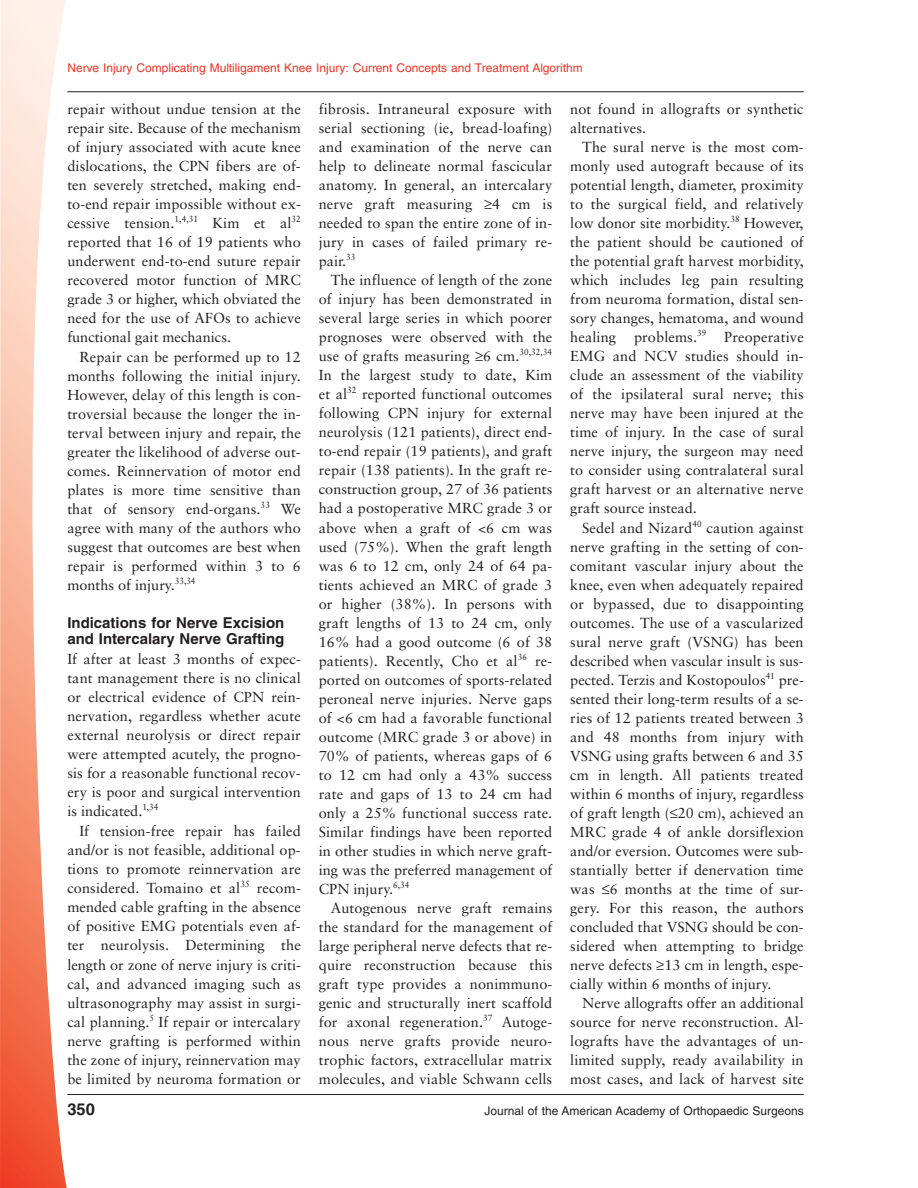
<style>
.page{position:relative;width:918px;height:1188px;background:#fff}
.page>*{position:absolute;margin:0;border:0;box-sizing:border-box;transform-origin:0 0}
.t1{font:700 16.5px "Helvetica";color:#231f20}
.t2{font:700 15px/16.5px "Helvetica";color:#231f20}
.t3{font:14.55px/19px "Sabon";letter-spacing:.005em;color:#231f20;text-align:justify}
.t4{font:12px "Helvetica";color:#ee3424}
.t5{font:12px "Helvetica";color:#231f20}
</style>
<div class="page">
<svg style="left:0;top:0;width:68px;height:1188px"></svg>
<hr style="left:67px;top:91px;width:737px;height:1px;background:#231f20">
<hr style="left:67px;top:1094px;width:737px;height:1px;background:#231f20">
<p class="t4" style="left:67px;top:63px;width:517px">Nerve Injury Complicating Multiligament Knee Injury: Current Concepts and Treatment Algorithm</p>
<p class="t3" style="left:67px;top:101px;width:235px">repair without undue tension at the repair site. Because of the mechanism of injury associated with acute knee dislocations, the CPN fibers are of&shy;ten severely stretched, making end&shy;to-end repair impossible without ex&shy;cessive tension.<sup>1,4,31</sup> Kim et al<sup>32 </sup>reported that 16 of 19 patients who underwent end-to-end suture repair recovered motor function of MRC grade 3 or higher, which obviated the need for the use of AFOs to achieve functional gait mechanics.</p>
<p class="t3" style="left:67px;top:349px;width:235px;text-indent:12px">Repair can be performed up to 12 months following the initial injury.<br>However, delay of this length is con&shy;troversial because the longer the in&shy;terval between injury and repair, the greater the likelihood of adverse out&shy;comes. Reinnervation of motor end plates is more time sensitive than that of sensory end-organs.<sup>33</sup> We agree with many of the authors who suggest that outcomes are best when repair is performed within 3 to 6 months of injury.<sup>33,34</sup></p>
<p class="t2" style="left:67px;top:616px;width:219px">Indications for Nerve Excision and Intercalary Nerve Grafting</p>
<p class="t3" style="left:67px;top:651px;width:235px">If after at least 3 months of expec&shy;tant management there is no clinical or electrical evidence of CPN rein&shy;nervation, regardless whether acute external neurolysis or direct repair were attempted acutely, the progno&shy;sis for a reasonable functional recov&shy;ery is poor and surgical intervention is indicated.<sup>1,34</sup></p>
<p class="t3" style="left:67px;top:823px;width:235px;text-indent:12px">If tension-free repair has failed and/or is not feasible, additional op&shy;tions to promote reinnervation are considered. Tomaino et al<sup>35</sup> recom&shy;mended cable grafting in the absence of positive EMG potentials even af&shy;ter neurolysis. Determining the length or zone of nerve injury is criti&shy;cal, and advanced imaging such as ultrasonography may assist in surgi&shy;cal planning.<sup>5</sup> If repair or intercalary nerve grafting is performed within the zone of injury, reinnervation may be limited by neuroma formation or</p>
<p class="t3" style="left:319px;top:101px;width:235px">fibrosis. Intraneural exposure with serial sectioning (ie, bread-loafing) and examination of the nerve can help to delineate normal fascicular anatomy. In general, an intercalary nerve graft measuring ≥4 cm is needed to span the entire zone of in&shy;jury in cases of failed primary re&shy;pair.<sup>33</sup></p>
<p class="t3" style="left:319px;top:272px;width:235px;text-indent:12px">The influence of length of the zone of injury has been demonstrated in several large series in which poorer prognoses were observed with the use of grafts measuring ≥6 cm.<sup>30,32,34<br></sup>In the largest study to date, Kim et al<sup>32</sup> reported functional outcomes following CPN injury for external neurolysis (121 patients), direct end&shy;to-end repair (19 patients), and graft repair (138 patients). In the graft re&shy;construction group, 27 of 36 patients had a postoperative MRC grade 3 or above when a graft of &lt;6 cm was used (75%). When the graft length was 6 to 12 cm, only 24 of 64 pa&shy;tients achieved an MRC of grade 3 or higher (38%). In persons with graft lengths of 13 to 24 cm, only 16% had a good outcome (6 of 38 patients). Recently, Cho et al<sup>36</sup> re&shy;ported on outcomes of sports-related peroneal nerve injuries. Nerve gaps of &lt;6 cm had a favorable functional outcome (MRC grade 3 or above) in 70% of patients, whereas gaps of 6 to 12 cm had only a 43% success rate and gaps of 13 to 24 cm had only a 25% functional success rate.<br>Similar findings have been reported in other studies in which nerve graft&shy;ing was the preferred management of CPN injury.<sup>6,34</sup></p>
<p class="t3" style="left:319px;top:899px;width:235px;text-indent:12px">Autogenous nerve graft remains the standard for the management of large peripheral nerve defects that re&shy;quire reconstruction because this graft type provides a nonimmuno&shy;genic and structurally inert scaffold for axonal regeneration.<sup>37</sup> Autoge&shy;nous nerve grafts provide neuro&shy;trophic factors, extracellular matrix molecules, and viable Schwann cells</p>
<p class="t3" style="left:570px;top:101px;width:235px">not found in allografts or synthetic alternatives.</p>
<p class="t3" style="left:570px;top:139px;width:235px;text-indent:12px">The sural nerve is the most com&shy;monly used autograft because of its potential length, diameter, proximity to the surgical field, and relatively low donor site morbidity.<sup>38</sup> However, the patient should be cautioned of the potential graft harvest morbidity, which includes leg pain resulting from neuroma formation, distal sen&shy;sory changes, hematoma, and wound healing problems.<sup>39</sup> Preoperative EMG and NCV studies should in&shy;clude an assessment of the viability of the ipsilateral sural nerve; this nerve may have been injured at the time of injury. In the case of sural nerve injury, the surgeon may need to consider using contralateral sural graft harvest or an alternative nerve graft source instead.</p>
<p class="t3" style="left:570px;top:519px;width:235px;text-indent:12px">Sedel and Nizard<sup>40</sup> caution against nerve grafting in the setting of con&shy;comitant vascular injury about the knee, even when adequately repaired or bypassed, due to disappointing outcomes. The use of a vascularized sural nerve graft (VSNG) has been described when vascular insult is sus&shy;pected. Terzis and Kostopoulos<sup>41</sup> pre&shy;sented their long-term results of a se&shy;ries of 12 patients treated between 3 and 48 months from injury with VSNG using grafts between 6 and 35 cm in length. All patients treated within 6 months of injury, regardless of graft length (≤20 cm), achieved an MRC grade 4 of ankle dorsiflexion and/or eversion. Outcomes were sub&shy;stantially better if denervation time was ≤6 months at the time of sur&shy;gery. For this reason, the authors concluded that VSNG should be con&shy;sidered when attempting to bridge nerve defects ≥13 cm in length, espe&shy;cially within 6 months of injury.</p>
<p class="t3" style="left:570px;top:994px;width:235px;text-indent:12px">Nerve allografts offer an additional source for nerve reconstruction. Al&shy;lografts have the advantages of un&shy;limited supply, ready availability in most cases, and lack of harvest site</p>
<p class="t1" style="left:67px;top:1103px;width:29px">350</p>
<p class="t5" style="left:484px;top:1107px;width:321px">Journal of the American Academy of Orthopaedic Surgeons</p>
</div>
